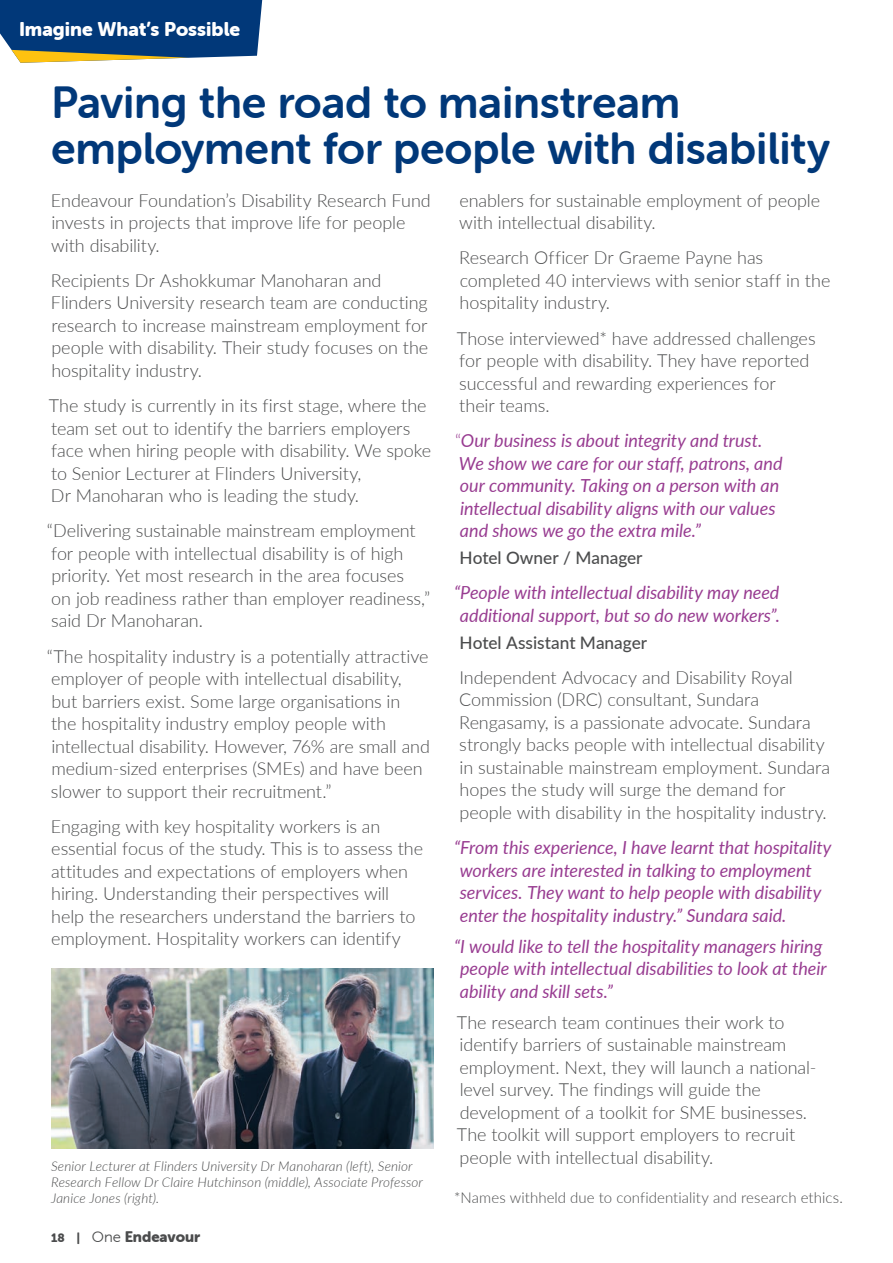
<style>
.page{position:relative;width:893px;height:1263px;background:#fff}
.page>*{position:absolute;margin:0;border:0;box-sizing:border-box;transform-origin:0 0}
.Body_Copy{font:45px/46.5px "Museo Sans Rounded 700";letter-spacing:-.005em;color:#013879}
.Bebas_Intro{font:19.5px "Museo Sans Rounded 900";color:#fff}
.Body_Copy-2{font:300 18px/22.5px "Lato";letter-spacing:-.005em;color:#4b4c4d}
.Body_Copy-3{font:italic 18px/22.5px "Lato";letter-spacing:-.005em;color:#983c91}
.Body_Copy-4{font:500 17.25px "Lato";color:#4b4c4d}
.Body_Copy-5{font:300 15px "Lato";letter-spacing:.005em;color:#4b4c4d}
.t1{font:15px "Museo Sans Rounded 900";color:#4b4c4d}
.Body_Copy-6{font:italic 300 13.5px/16.2px "Lato";letter-spacing:.01em;color:#4b4c4d}
.s1{font-size:12px}
.s2{font-family:"Museo Sans Rounded 300"}
.s3{font-weight:300;font-style:normal}
</style>
<div class="page">
<svg style="left:0;top:0;width:262px;height:63px;background:#26517c"></svg>
<img style="left:51px;top:968px;width:383px;height:180px">
<p class="Bebas_Intro" style="left:19px;top:18px;width:223px">Imagine What’s Possible</p>
<p class="Body_Copy" style="left:51px;top:79px;width:781px">Paving the road to mainstream employment for people with disability</p>
<p class="Body_Copy-2" style="left:51px;top:188px;width:381px">Endeavour Foundation’s Disability Research Fund invests in projects that improve life for people with disability.</p>
<p class="Body_Copy-2" style="left:51px;top:268px;width:379px">Recipients Dr Ashokkumar Manoharan and Flinders University research team are conducting research to increase mainstream employment for people with disability. Their study focuses on the hospitality industry.</p>
<p class="Body_Copy-2" style="left:49px;top:394px;width:384px">The study is currently in its first stage, where the team set out to identify the barriers employers face when hiring people with disability. We spoke to Senior Lecturer at Flinders University,<br>Dr Manoharan who is leading the study.</p>
<p class="Body_Copy-2" style="left:47px;top:519px;width:385px">“Delivering sustainable mainstream employment for people with intellectual disability is of high priority. Yet most research in the area focuses<br>on job readiness rather than employer readiness,” said Dr Manoharan.</p>
<p class="Body_Copy-2" style="left:47px;top:644px;width:385px">“The hospitality industry is a potentially attractive employer of people with intellectual disability,<br>but barriers exist. Some large organisations in<br>the hospitality industry employ people with intellectual disability. However, 76% are small and medium-sized enterprises (SMEs) and have been slower to support their recruitment.”</p>
<p class="Body_Copy-2" style="left:51px;top:814px;width:374px">Engaging with key hospitality workers is an essential focus of the study. This is to assess the attitudes and expectations of employers when hiring. Understanding their perspectives will help the researchers understand the barriers to employment. Hospitality workers can identify</p>
<p class="Body_Copy-6" style="left:51px;top:1157px;width:373px">Senior Lecturer at Flinders University Dr Manoharan (left), Senior<br>Research Fellow Dr Claire Hutchinson (middle), Associate Professor<br>Janice Jones (right).</p>
<p class="t1" style="left:51px;top:1228px;width:151px"><span class="s1">18 |</span> <span class="s2">One</span> Endeavour</p>
<p class="Body_Copy-2" style="left:459px;top:188px;width:362px">enablers for sustainable employment of people with intellectual disability.</p>
<p class="Body_Copy-2" style="left:459px;top:246px;width:373px">Research Officer Dr Graeme Payne has completed 40 interviews with senior staff in the hospitality industry.</p>
<p class="Body_Copy-2" style="left:457px;top:326px;width:360px">Those interviewed* have addressed challenges for people with disability. They have reported successful and rewarding experiences for<br>their teams.</p>
<p class="Body_Copy-3" style="left:455px;top:429px;width:329px"><span class="s3">“</span>Our business is about integrity and trust.<br>We show we care for our staff, patrons, and our community. Taking on a person with an intellectual disability aligns with our values and shows we go the extra mile.”</p>
<p class="Body_Copy-4" style="left:459px;top:545px;width:185px">Hotel Owner / Manager</p>
<p class="Body_Copy-3" style="left:454px;top:581px;width:328px;text-align:center">“People with intellectual disability may need additional support, but so do new workers”.</p>
<p class="Body_Copy-4" style="left:459px;top:630px;width:189px">Hotel Assistant Manager</p>
<p class="Body_Copy-2" style="left:459px;top:665px;width:372px">Independent Advocacy and Disability Royal Commission (DRC) consultant, Sundara Rengasamy, is a passionate advocate. Sundara strongly backs people with intellectual disability in sustainable mainstream employment. Sundara hopes the study will surge the demand for people with disability in the hospitality industry.</p>
<p class="Body_Copy-3" style="left:460px;top:836px;width:373px;text-indent:-6px">“From this experience, I have learnt that hospitality workers are interested in talking to employment services. They want to help people with disability enter the hospitality industry.” Sundara said.</p>
<p class="Body_Copy-3" style="left:460px;top:934px;width:368px;text-indent:-6px">“I would like to tell the hospitality managers hiring people with intellectual disabilities to look at their ability and skill sets.”</p>
<p class="Body_Copy-2" style="left:457px;top:1010px;width:361px">The research team continues their work to identify barriers of sustainable mainstream employment. Next, they will launch a national&shy;level survey. The findings will guide the development of a toolkit for SME businesses.<br>The toolkit will support employers to recruit people with intellectual disability.</p>
<p class="Body_Copy-5" style="left:454px;top:1187px;width:390px">*Names withheld due to confidentiality and research ethics.</p>
</div>
